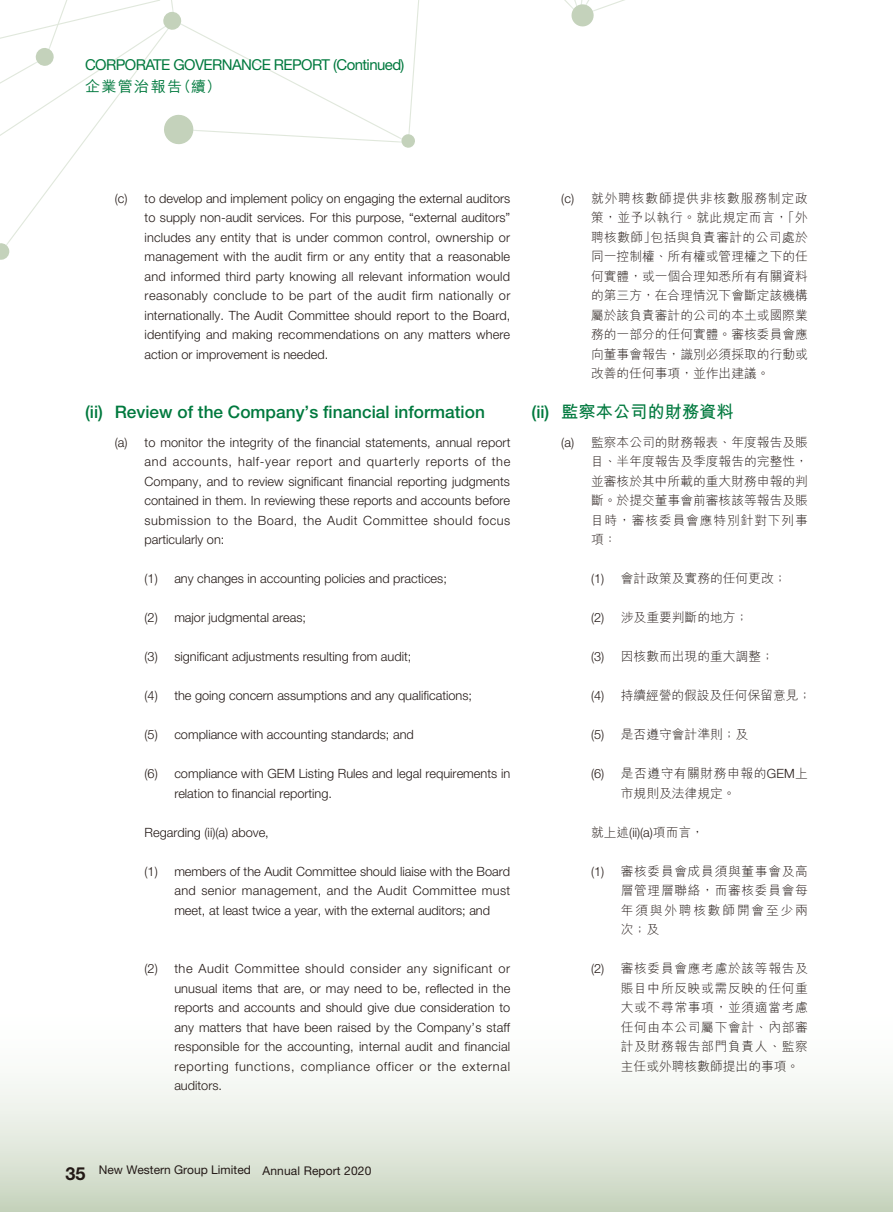
<style>
.page{position:relative;width:893px;height:1212px;background:#fff}
.page>*{position:absolute;margin:0;border:0;box-sizing:border-box;transform-origin:0 0}
.t1{font:700 18px "Helvetica Neue LT Std";color:#231916}
.t2{font:500 17.25px "Helvetica Neue LT Std";color:#00793e}
.t3{font:700 17.25px "M Hei HK";color:#00793e}
.t4{font:15px "Helvetica Neue LT Std";letter-spacing:-.04em;color:#00793e}
.t5{font:500 15px "M Hei HK";letter-spacing:.095em;color:#00793e}
.t6{font:300 12.75px/19.5px "Helvetica Neue LT Std";letter-spacing:.005em;color:#231916}
.t7{font:300 12.75px/19.5px "M Hei HK";color:#231916;text-align:justify}
.t8{font:300 12.75px/19.5px "Helvetica Neue LT Std";letter-spacing:.055em;color:#231916}
.t9{font:300 12.75px "Helvetica Neue LT Std";letter-spacing:.05em;color:#231916}
.t10{font:300 12.75px/19.5px "M Hei HK";letter-spacing:.03em;color:#231916;text-align:right}
.t11{font:300 12.75px "M Hei HK";letter-spacing:.05em;color:#231916}
.t12{font:300 12.75px "Helvetica Neue LT Std";letter-spacing:.04em;color:#231916}
.t13{font:300 12.75px "M Hei HK";letter-spacing:.065em;color:#231916}
.t14{font:300 12.75px "M Hei HK";letter-spacing:.04em;color:#231916}
.t15{font:12px "Helvetica Neue LT Std";color:#231916}
.s1{font-family:"Helvetica Neue LT Std"}
</style>
<div class="page">
<svg style="left:0;top:0;width:419px;height:188px"></svg>
<svg style="left:564px;top:0;width:61px;height:27px"></svg>
<img style="left:152px;top:0;width:41px;height:41px">
<img style="left:24px;top:36px;width:41px;height:41px">
<svg style="left:35px;top:47px;width:19px;height:19px"></svg>
<img style="left:145px;top:96px;width:68px;height:67px">
<svg style="left:163px;top:11px;width:247px;height:134px"></svg>
<img style="left:393px;top:126px;width:26px;height:31px">
<div style="left:401px;top:134px;width:14px;height:14px;background:#c4d2bb;border-radius:6px"></div>
<img style="left:7px;top:232px;width:10px;height:11px">
<svg style="left:0;top:243px;width:10px;height:17px"></svg>
<div style="left:0;top:962px;width:892px;height:250px;background:linear-gradient(to bottom,#fff,#d1dcc9)"></div>
<p class="t4" style="left:85px;top:56px;width:321px">CORPORATE GOVERNANCE REPORT (Continued(</p>
<p class="t5" style="left:176px;top:75px;width:46px">（續(</p>
<p class="t5" style="left:85px;top:75px;width:99px">企業管治報告</p>
<p class="t6" style="left:115px;top:188px;width:14px">c( )</p>
<p class="t6" style="left:145px;top:188px;width:367px">to develop and implement policy on engaging the external auditors</p>
<p class="t6" style="left:145px;top:208px;width:367px;text-align:justify">to supply non-audit services. For this purpose, “external auditors“ includes any entity that is under common control, ownership or management with the audit firm or any entity that a reasonable and informed third party knowing all relevant information would reasonably conclude to be part of the audit firm nationally or internationally. The Audit Committee should report to the Board, identifying and making recommendations on any matters where action or improvement is needed.</p>
<h2 class="t2" style="left:85px;top:402px;width:19px">i i( )</h2>
<h2 class="t2" style="left:115px;top:402px;width:372px">Review of the Company s’ financial information</h2>
<p class="t6" style="left:115px;top:432px;width:14px">a( )</p>
<p class="t6" style="left:145px;top:432px;width:367px">to monitor the integrity of the financial statements, annual report</p>
<p class="t6" style="left:145px;top:452px;width:367px">and<br>Company, and to review significant financial reporting judgments contained in them In. reviewing these reports and accounts before submission to the Board, the Audit Committee should focus particularly on:</p>
<p class="t6" style="left:174px;top:569px;width:274px">any changes in accounting policies and practices;</p>
<p class="t9" style="left:238px;top:454px;width:54px">half-year</p>
<p class="t6" style="left:339px;top:452px;width:24px">and</p>
<p class="t9" style="left:367px;top:454px;width:54px">quarterly</p>
<p class="t6" style="left:475px;top:452px;width:13px">of</p>
<p class="t6" style="left:492px;top:452px;width:20px">the</p>
<p class="t9" style="left:173px;top:454px;width:61px">accounts,</p>
<p class="t6" style="left:296px;top:452px;width:38px">report</p>
<p class="t9" style="left:426px;top:454px;width:44px">reports</p>
<p class="t6" style="left:145px;top:569px;width:15px">1( )</p>
<p class="t6" style="left:145px;top:608px;width:15px">2( )</p>
<p class="t6" style="left:174px;top:608px;width:133px">major judgmental areas;</p>
<p class="t6" style="left:145px;top:647px;width:15px">3( )</p>
<p class="t6" style="left:174px;top:647px;width:239px">significant adjustments resulting from audit;</p>
<p class="t6" style="left:145px;top:686px;width:15px">4( )</p>
<p class="t6" style="left:174px;top:686px;width:299px">the going concern assumptions and any qualifications;</p>
<p class="t6" style="left:145px;top:725px;width:15px">5( )</p>
<p class="t6" style="left:174px;top:725px;width:241px">compliance with accounting standards; and</p>
<p class="t6" style="left:145px;top:764px;width:15px">6( )</p>
<p class="t6" style="left:174px;top:764px;width:337px">compliance with GEM Listing Rules and legal requirements in</p>
<p class="t6" style="left:174px;top:783px;width:159px">relation to financial reporting.</p>
<p class="t6" style="left:145px;top:822px;width:126px">Regarding (ii a) ( ) above,</p>
<p class="t6" style="left:174px;top:861px;width:337px">members of the Audit Committee should liaise with the Board</p>
<p class="t6" style="left:145px;top:861px;width:15px">1( )</p>
<p class="t6" style="left:174px;top:881px;width:337px">and senior management, and the Audit Committee must meet, at least twice a year, with the external auditors; and</p>
<p class="t6" style="left:145px;top:959px;width:15px">2( )</p>
<p class="t12" style="left:235px;top:961px;width:66px">Committee</p>
<p class="t6" style="left:174px;top:959px;width:20px">the</p>
<p class="t6" style="left:198px;top:959px;width:32px">Audit</p>
<p class="t6" style="left:305px;top:959px;width:41px">should</p>
<p class="t12" style="left:350px;top:961px;width:52px">consider</p>
<p class="t12" style="left:433px;top:961px;width:61px">significant</p>
<p class="t6" style="left:407px;top:959px;width:22px">any</p>
<p class="t6" style="left:498px;top:959px;width:13px">or</p>
<p class="t6" style="left:174px;top:978px;width:338px;text-align:right">unusual items that are, or may need to be, reflected in the reports and accounts and should give due consideration to any matters that have been raised by the Company s’ staff responsible for the accounting, internal audit and financial external</p>
<p class="t8" style="left:174px;top:1056px;width:56px">reporting auditors.</p>
<p class="t8" style="left:235px;top:1056px;width:61px">functions,</p>
<p class="t8" style="left:301px;top:1056px;width:71px">compliance</p>
<p class="t8" style="left:376px;top:1056px;width:39px">officer</p>
<p class="t6" style="left:437px;top:1056px;width:20px">the</p>
<p class="t6" style="left:420px;top:1056px;width:13px">or</p>
<h2 class="t2" style="left:531px;top:402px;width:19px">i i( )</h2>
<p class="t6" style="left:561px;top:188px;width:14px">c( )</p>
<p class="t13" style="left:591px;top:192px;width:218px">就外聘核數師提供非核數服務制定政</p>
<p class="t10" style="left:591px;top:208px;width:218px">策，並予以執行。就此規定而言「，外包括與負責審計的公司處於</p>
<p class="t7" style="left:591px;top:227px;width:218px;text-align:left">聘核數師」<br>同一控制權、所有權或管理權之下的任何實體，或一個合理知悉所有有關資料的第三方，在合理情況下會斷定該機構屬於該負責審計的公司的本土或國際業務的一部分的任何實體。審核委員會應向董事會報告，識別必須採取的行動或改善的任何事項，並作出建議。</p>
<h2 class="t3" style="left:561px;top:399px;width:174px">監察本公司的財務資料</h2>
<p class="t6" style="left:561px;top:432px;width:14px">a( )</p>
<p class="t7" style="left:591px;top:432px;width:218px">監察本公司的財務報表、年度報告及賬</p>
<p class="t7" style="left:591px;top:452px;width:218px">目、半年度報告及季度報告的完整性，並審核於其中所載的重大財務申報的判斷。於提交董事會前審核該等報告及賬目時，審核委員會應特別針對下列事項：</p>
<p class="t7" style="left:621px;top:569px;width:167px">會計政策及實務的任何更改;</p>
<p class="t6" style="left:591px;top:569px;width:15px">1( )</p>
<p class="t6" style="left:591px;top:608px;width:15px">2( )</p>
<p class="t7" style="left:621px;top:608px;width:129px">涉及重要判斷的地方;</p>
<p class="t6" style="left:591px;top:647px;width:15px">3( )</p>
<p class="t7" style="left:621px;top:647px;width:154px">因核數而出現的重大調整;</p>
<p class="t6" style="left:591px;top:686px;width:15px">4( )</p>
<p class="t7" style="left:621px;top:686px;width:192px">持續經營的假設及任何保留意見;</p>
<p class="t6" style="left:591px;top:725px;width:15px">5( )</p>
<p class="t7" style="left:621px;top:725px;width:129px">是否遵守會計準則；及</p>
<p class="t6" style="left:591px;top:764px;width:15px">6( )</p>
<p class="t14" style="left:621px;top:767px;width:189px">是否遵守有關財務申報的<span class="s1">GEM</span>上</p>
<p class="t7" style="left:621px;top:783px;width:116px">市規則及法律規定。</p>
<p class="t7" style="left:591px;top:822px;width:114px">就上述 <span class="s1">i i( )a) (</span> 項而言，</p>
<p class="t11" style="left:621px;top:865px;width:189px">審核委員會成員須與董事會及高</p>
<p class="t6" style="left:591px;top:861px;width:15px">1( )</p>
<p class="t6" style="left:591px;top:959px;width:15px">2( )</p>
<p class="t7" style="left:621px;top:881px;width:189px">層管理層聯絡，而審核委員會每年須與外聘核數師開會至少兩次；及</p>
<p class="t11" style="left:621px;top:962px;width:189px">審核委員會應考慮於該等報告及</p>
<p class="t7" style="left:621px;top:978px;width:189px">賬目中所反映或需反映的任何重大或不尋常事項，並須適當考慮任何由本公司屬下會計、內部審計及財務報告部門負責人、監察主任或外聘核數師提出的事項。</p>
<h1 class="t1" style="left:65px;top:1162px;width:22px">35</h1>
<p class="t15" style="left:99px;top:1163px;width:154px">New Western Group Limited</p>
<p class="t15" style="left:263px;top:1163px;width:110px">Annual Report 2020</p>
</div>
